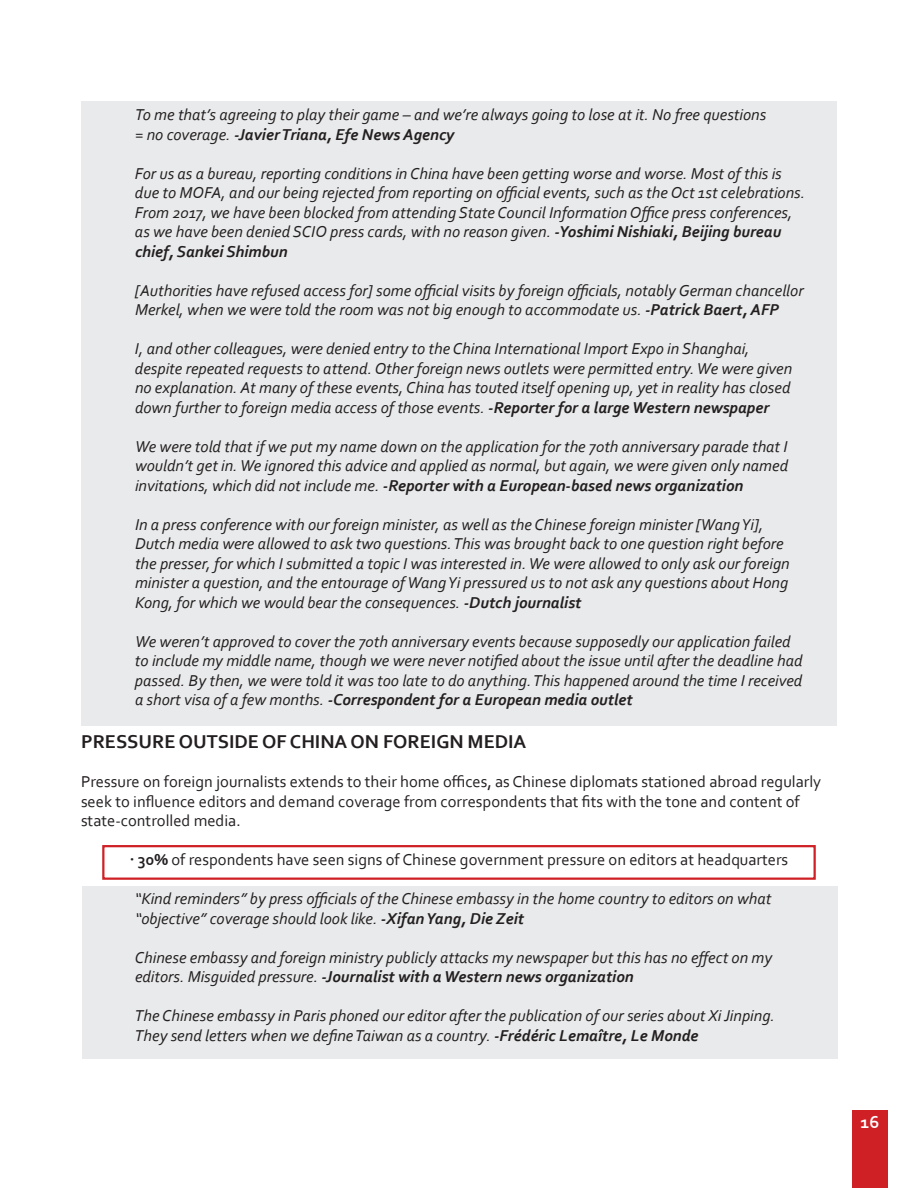
<style>
.page{position:relative;width:918px;height:1188px;background:#fff}
.page>*{position:absolute;margin:0;border:0;box-sizing:border-box;transform-origin:0 0}
.t1{font:700 19.5px "Corbel";color:#231f20}
.t2{font:700 18px "Corbel";color:#fff}
.t3{font:italic 16.5px/19.5px "Corbel";color:#231f20}
.t4{font:16.5px/19.5px "Corbel";color:#231f20}
.t5{font:italic 700 16.5px "Corbel";color:#231f20}
.s1{font-weight:400}
.s2{font-weight:700}
.s3{font-family:"Fira Sans";font-weight:300}
</style>
<div class="page">
<div style="left:81px;top:102px;width:756px;height:624px;background:#e9eaeb"></div>
<div style="left:82px;top:886px;width:756px;height:172px;background:#e9eaeb"></div>
<div style="left:852px;top:1110px;width:36px;height:78px;background:#cf2026"></div>
<div style="left:102px;top:845px;width:714px;height:35px;border:2px solid #cf2026"></div>
<p class="t3" style="left:135px;top:105px;width:633px">To me that’s agreeing to play their game – and we’re always going to lose at it. No free questions</p>
<p class="t5" style="left:135px;top:124px;width:321px"><span class="s1">= no coverage.</span> -Javier Triana, Efe News Agency</p>
<p class="t3" style="left:135px;top:163px;width:648px">For us as a bureau, reporting conditions in China have been getting worse and worse. Most of this is</p>
<p class="t3" style="left:135px;top:183px;width:672px">due to MOFA, and our being rejected from reporting on official events, such as the Oct 1st celebrations.<br>From 2017, we have been blocked from attending State Council Information Office press conferences,</p>
<p class="t3" style="left:135px;top:222px;width:648px">as we have been denied SCIO press cards, with no reason given. <span class="s2">-Yoshimi Nishiaki, Beijing bureau</span></p>
<p class="t5" style="left:135px;top:241px;width:154px">chief, Sankei Shimbun</p>
<p class="t3" style="left:135px;top:280px;width:670px">[Authorities have refused access for] some official visits by foreign officials, notably German chancellor<br>Merkel, when we were told the room was not big enough to accommodate us. <span class="s2">-Patrick Baert, AFP</span></p>
<p class="t3" style="left:135px;top:339px;width:616px">I, and other colleagues, were denied entry to the China International Import Expo in Shanghai,</p>
<p class="t3" style="left:135px;top:358px;width:659px">despite repeated requests to attend. Other foreign news outlets were permitted entry.We were given</p>
<p class="t3" style="left:135px;top:378px;width:657px">no explanation. At many of these events, China has touted itself opening up, yet in reality has closed</p>
<p class="t3" style="left:135px;top:397px;width:636px">down further to foreign media access of those events. <span class="s2">-Reporter for a large Western newspaper</span></p>
<p class="t3" style="left:135px;top:436px;width:655px">We were told that if we put my name down on the application for the 70th anniversary parade that I wouldn’t get in. We ignored this advice and applied as normal, but again, we were given only named</p>
<p class="t5" style="left:135px;top:475px;width:610px"><span class="s1">invitations, which did not include me.</span> -Reporter with a European-based news organization</p>
<p class="t3" style="left:135px;top:514px;width:630px">In a press conference with our foreign minister, as well as the Chinese foreign minister [Wang Yi],</p>
<p class="t3" style="left:135px;top:534px;width:650px">Dutch media were allowed to ask two questions. This was brought back to one question right before</p>
<p class="t3" style="left:135px;top:553px;width:656px">the presser, for which I submitted a topic I was interested in. We were allowed to only ask our foreign</p>
<p class="t3" style="left:135px;top:573px;width:655px">minister a question, and the entourage of Wang Yi pressured us to not ask any questions about Hong</p>
<p class="t3" style="left:135px;top:592px;width:448px">Kong, for which we would bear the consequences. <span class="s2">-Dutch journalist</span></p>
<p class="t3" style="left:135px;top:631px;width:657px">We weren’t approved to cover the 70th anniversary events because supposedly our application failed</p>
<p class="t3" style="left:135px;top:651px;width:669px">to include my middle name, though we were never notified about the issue until after the deadline had passed. By then, we were told it was too late to do anything.This happened around the time I received</p>
<p class="t5" style="left:135px;top:690px;width:499px"><span class="s1">a short visa of a few months.</span> -Correspondent for a European media outlet</p>
<p class="t1" style="left:81px;top:730px;width:447px">PRESSURE OUTSIDE OF CHINA ON FOREIGN MEDIA</p>
<p class="t4" style="left:81px;top:772px;width:742px">Pressure on foreign journalists extends to their home offices, as Chinese diplomats stationed abroad regularly seek to influence editors and demand coverage from correspondents that fits with the tone and content of state-controlled media.</p>
<p class="t4" style="left:130px;top:850px;width:660px"><span class="s3">•</span> <span class="s2">30%</span> of respondents have seen signs of Chinese government pressure on editors at headquarters</p>
<p class="t3" style="left:135px;top:889px;width:638px">“Kind reminders” by press officials of the Chinese embassy in the home country to editors on what</p>
<p class="t3" style="left:135px;top:908px;width:391px">“objective” coverage should look like. <span class="s2">-Xifan Yang, Die Zeit</span></p>
<p class="t3" style="left:135px;top:947px;width:639px">Chinese embassy and foreign ministry publicly attacks my newspaper but this has no effect on my</p>
<p class="t5" style="left:135px;top:966px;width:500px"><span class="s1">editors. Misguided pressure.</span> -Journalist with a Western news organization</p>
<p class="t3" style="left:135px;top:1006px;width:641px">The Chinese embassy in Paris phoned our editor after the publication of our series about XiJinping.</p>
<p class="t3" style="left:135px;top:1025px;width:565px">They send letters when we defineTaiwan as a country. <span class="s2">-Frédéric Lemaître, Le Monde</span></p>
<p class="t2" style="left:861px;top:1111px;width:20px">16</p>
</div>
